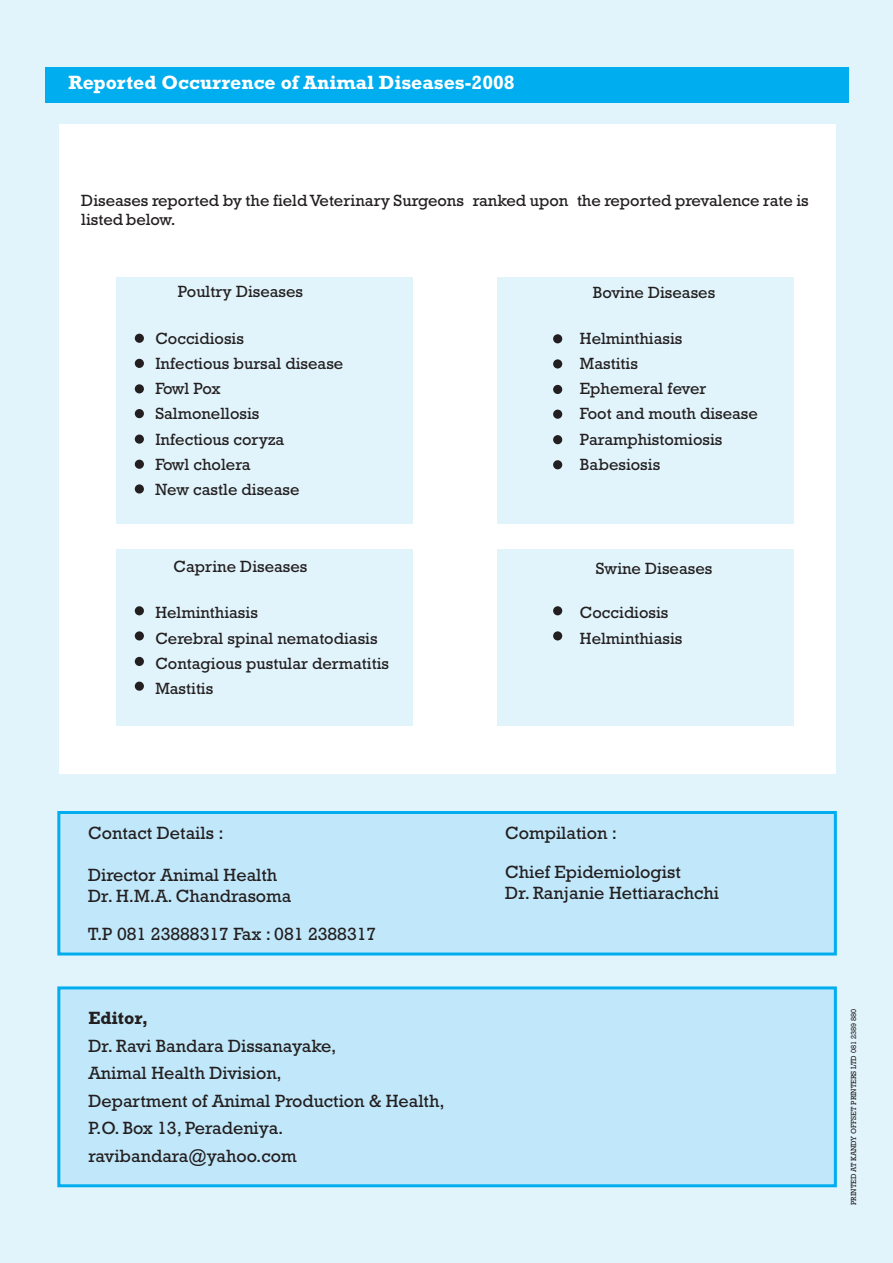
<style>
.page{position:relative;width:893px;height:1263px;background:#e1f4fc}
.page>*{position:absolute;margin:0;border:0;box-sizing:border-box;transform-origin:0 0}
.t1{font:700 19.5px "Rockwell";color:#fff}
.t2{font:18px/27.6px "Rockwell";color:#231f20}
.t3{font:700 18px "Rockwell";color:#231f20}
.t4{font:16.5px/25.2px "Rockwell";color:#231f20}
.t5{font:7.5px "Rockwell";color:#231f20}
</style>
<div class="page">
<div style="left:59px;top:124px;width:776px;height:649px;background:#fff"></div>
<div style="left:117px;top:550px;width:296px;height:176px;background:#e1f4fc"></div>
<svg style="left:57px;top:986px;width:780px;height:202px;fill:#c1e8fa"></svg>
<div style="left:57px;top:811px;width:780px;height:145px;background:#c1e8fa"></div>
<div style="left:117px;top:278px;width:296px;height:246px;background:#e1f4fc"></div>
<div style="left:135px;top:606px;width:9px;height:9px;background:#231f20;border-radius:50%"></div>
<div style="left:135px;top:631px;width:9px;height:9px;background:#231f20;border-radius:50%"></div>
<div style="left:135px;top:657px;width:9px;height:9px;background:#231f20;border-radius:50%"></div>
<div style="left:135px;top:682px;width:9px;height:9px;background:#231f20;border-radius:50%"></div>
<div style="left:44px;top:67px;width:804px;height:35px;background:#00aeef"></div>
<div style="left:135px;top:334px;width:9px;height:9px;background:#231f20;border-radius:50%"></div>
<div style="left:135px;top:359px;width:9px;height:9px;background:#231f20;border-radius:50%"></div>
<div style="left:135px;top:384px;width:9px;height:9px;background:#231f20;border-radius:50%"></div>
<div style="left:135px;top:409px;width:9px;height:9px;background:#231f20;border-radius:50%"></div>
<div style="left:135px;top:434px;width:9px;height:10px;background:#231f20;border-radius:50%"></div>
<div style="left:135px;top:460px;width:9px;height:9px;background:#231f20;border-radius:50%"></div>
<div style="left:135px;top:484px;width:9px;height:9px;background:#231f20;border-radius:50%"></div>
<div style="left:498px;top:550px;width:296px;height:176px;background:#e1f4fc"></div>
<div style="left:498px;top:278px;width:296px;height:246px;background:#e1f4fc"></div>
<div style="left:553px;top:606px;width:9px;height:9px;background:#231f20;border-radius:50%"></div>
<div style="left:553px;top:631px;width:9px;height:9px;background:#231f20;border-radius:50%"></div>
<div style="left:553px;top:334px;width:9px;height:9px;background:#231f20;border-radius:50%"></div>
<div style="left:553px;top:359px;width:9px;height:9px;background:#231f20;border-radius:50%"></div>
<div style="left:553px;top:385px;width:9px;height:9px;background:#231f20;border-radius:50%"></div>
<div style="left:553px;top:410px;width:9px;height:9px;background:#231f20;border-radius:50%"></div>
<div style="left:553px;top:435px;width:9px;height:9px;background:#231f20;border-radius:50%"></div>
<div style="left:553px;top:460px;width:9px;height:9px;background:#231f20;border-radius:50%"></div>
<p class="t1" style="left:69px;top:76px;width:448px">Reported Occurrence of Animal Diseases-2008</p>
<p class="t4" style="left:81px;top:192px;width:729px;line-height:19.4px">Diseases reported by the field Veterinary Surgeons ranked upon the reported prevalence rate is listed below.</p>
<p class="t4" style="left:178px;top:280px;width:127px">Poultry Diseases</p>
<p class="t4" style="left:155px;top:327px;width:189px">Coccidiosis<br>Infectious bursal disease<br>Fowl Pox<br>Salmonellosis<br>Infectious coryza<br>Fowl cholera<br>New castle disease</p>
<p class="t4" style="left:174px;top:556px;width:135px">Caprine Diseases</p>
<p class="t4" style="left:155px;top:602px;width:235px">Helminthiasis<br>Cerebral spinal nematodiasis<br>Contagious pustular dermatitis<br>Mastitis</p>
<p class="t4" style="left:593px;top:282px;width:124px">Bovine Diseases</p>
<p class="t4" style="left:580px;top:327px;width:179px">Helminthiasis<br>Mastitis<br>Ephemeral fever<br>Foot and mouth disease<br>Paramphistomiosis<br>Babesiosis</p>
<p class="t4" style="left:596px;top:557px;width:118px">Swine Diseases</p>
<p class="t4" style="left:580px;top:602px;width:104px">Coccidiosis<br>Helminthiasis</p>
<p class="t2" style="left:88px;top:821px;width:137px">Contact Details :</p>
<p class="t2" style="left:88px;top:866px;width:205px;line-height:21.1px">Director Animal Health<br>Dr. H.M.A. Chandrasoma</p>
<p class="t2" style="left:505px;top:863px;width:215px;line-height:21.1px">Chief Epidemiologist<br>Dr. Ranjanie Hettiarachchi</p>
<p class="t2" style="left:88px;top:922px;width:290px">T.P 081 23888317 Fax : 081 2388317</p>
<p class="t2" style="left:505px;top:821px;width:113px">Compilation :</p>
<p class="t3" style="left:88px;top:1012px;width:61px">Editor,</p>
<p class="t2" style="left:88px;top:1034px;width:358px">Dr. Ravi Bandara Dissanayake,<br>Animal Health Division,<br>Department of Animal Production &amp; Health,<br>P.O. Box 13, Peradeniya. ravibandara@yahoo.com</p>
<p class="t5" style="left:851px;top:1205px;width:198px;rotate:-90deg">PRINTED AT KANDY OFFSET PRINTERS LTD 081 2389 880</p>
</div>
